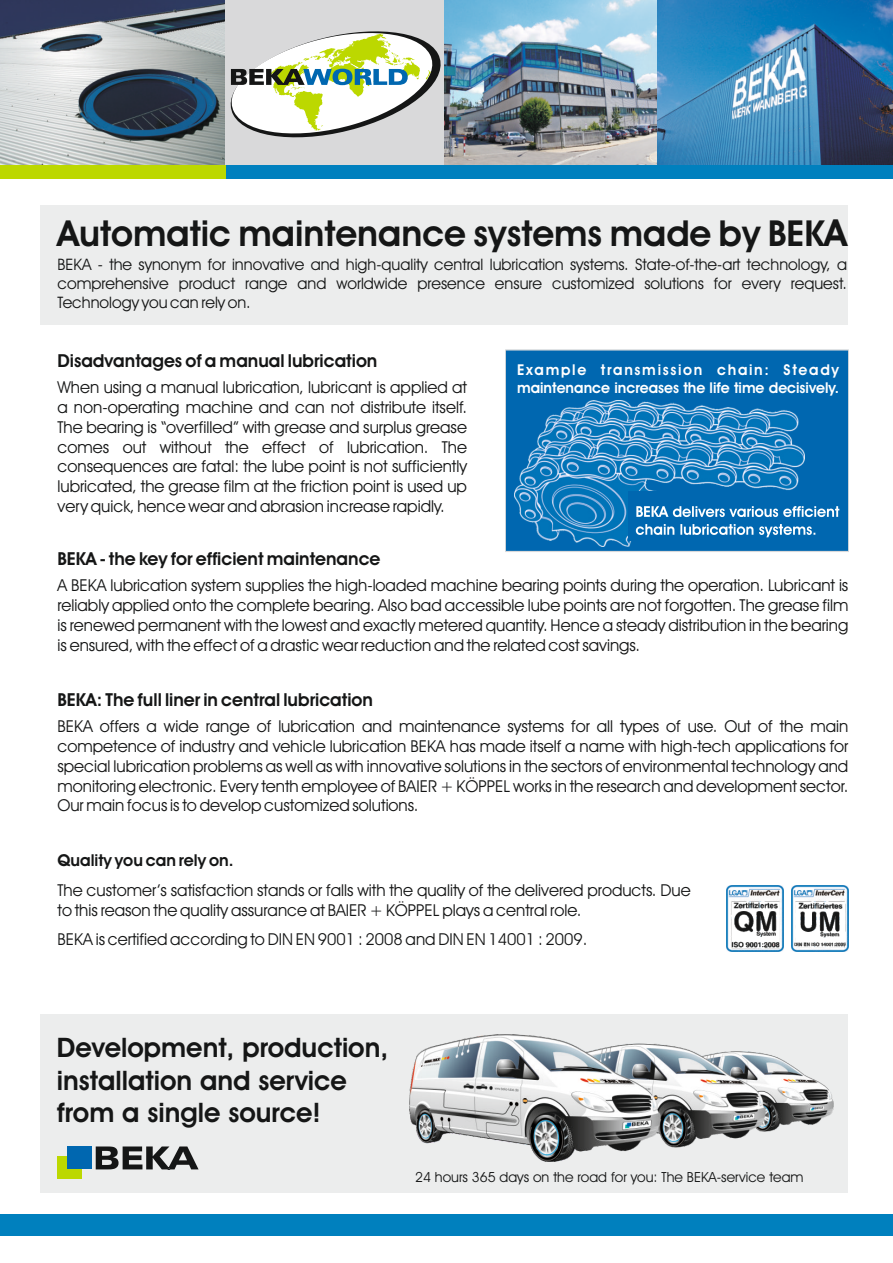
<style>
.page{position:relative;width:893px;height:1263px;background:#fff}
.page>*{position:absolute;margin:0;border:0;box-sizing:border-box;transform-origin:0 0}
.t1{font:600 36px "Avant Garde IT Cby BT";color:#151616}
.t2{font:600 27px/32.1px "Avant Garde IT Cby BT";color:#151616}
.t3{font:600 18px "Avant Garde IT Cby BT";color:#151616}
.t4{font:16.5px/19.8px "Avant Garde IT Cby BT";color:#151616;text-align:justify}
.t5{font:600 16.5px "Avant Garde IT Cby BT";color:#151616}
.t6{font:15.9px/19px "Avant Garde IT Cby BT";color:#151616;text-align:justify}
.t7{font:600 15px/17.9px "Avant Garde IT Cby BT";color:#fff}
.t8{font:13.95px "Avant Garde IT Cby BT";color:#151616}
.s1{font-size:37.5px}
</style>
<div class="page">
<div style="left:225px;top:0;width:668px;height:179px;background:#0080be"></div>
<div style="left:0;top:0;width:225px;height:179px;background:#bcd800"></div>
<img style="left:657px;top:0;width:236px;height:164px">
<img style="left:444px;top:0;width:213px;height:164px">
<img style="left:0;top:0;width:225px;height:164px">
<div style="left:225px;top:0;width:219px;height:164px;background:#d9d9da"></div>
<svg style="left:221px;top:24px;width:230px;height:120px"></svg>
<div style="left:0;top:1214px;width:893px;height:21px;background:#0080be"></div>
<div style="left:40px;top:205px;width:808px;height:119px;background:#eceded"></div>
<div style="left:40px;top:1015px;width:808px;height:178px;background:#eceded"></div>
<img style="left:409px;top:1035px;width:424px;height:126px">
<div style="left:58px;top:1157px;width:24px;height:22px;background:#bcd800"></div>
<div style="left:68px;top:1147px;width:24px;height:22px;background:#0067b0"></div>
<svg style="left:96px;top:1146px;width:103px;height:23px"></svg>
<svg style="left:505px;top:349px;width:344px;height:203px;fill:#0067b0"></svg>
<img style="left:515px;top:401px;width:289px;height:146px">
<div style="left:628px;top:491px;width:215px;height:49px;background:#0067b0"></div>
<svg style="left:636px;top:506px;width:203px;height:31px"></svg>
<img style="left:727px;top:885px;width:57px;height:66px">
<img style="left:792px;top:885px;width:56px;height:66px">
<h1 class="t1" style="left:57px;top:218px;width:791px">Automatic maintenance systems made by BEK<span class="s1">A</span></h1>
<p class="t6" style="left:57px;top:256px;width:791px">BEKA - the synonym for innovative and high-quality central lubrication systems. State-of-the-art technology, a comprehensive product range and worldwide presence ensure customized solutions for every request.<br>Technology you can rely on.</p>
<p class="t3" style="left:57px;top:353px;width:321px">Disadvantages of a manual lubrication</p>
<p class="t4" style="left:57px;top:379px;width:411px">When using a manual lubrication, lubricant is applied at a non-operating machine and can not distribute itself.<br>The bearing is “overfilled” with grease and surplus grease comes out without the effect of lubrication. The consequences are fatal: the lube point is not sufficiently lubricated, the grease film at the friction point is used up very quick, hence wear and abrasion increase rapidly.</p>
<p class="t3" style="left:57px;top:551px;width:325px">BEKA - the key for efficient maintenance</p>
<p class="t4" style="left:57px;top:577px;width:792px">A BEKA lubrication system supplies the high-loaded machine bearing points during the operation. Lubricant is reliably applied onto the complete bearing. Also bad accessible lube points are not forgotten. The grease film is renewed permanent with the lowest and exactly metered quantity. Hence a steady distribution in the bearing is ensured, with the effect of a drastic wear reduction and the related cost savings.</p>
<p class="t3" style="left:57px;top:692px;width:317px">BEKA: The full liner in central lubrication</p>
<p class="t4" style="left:57px;top:718px;width:792px">BEKA offers a wide range of lubrication and maintenance systems for all types of use. Out of the main competence of industry and vehicle lubrication BEKA has made itself a name with high-tech applications for special lubrication problems as well as with innovative solutions in the sectors of environmental technology and monitoring electronic. Every tenth employee of BAIER + KÖPPEL works in the research and development sector.<br>Our main focus is to develop customized solutions.</p>
<p class="t7" style="left:517px;top:362px;width:323px">Example transmission chain: Steady maintenance increases the life time decisively.</p>
<p class="t5" style="left:57px;top:853px;width:178px">Quality you can rely on.</p>
<p class="t4" style="left:57px;top:881px;width:635px">The customer’s satisfaction stands or falls with the quality of the delivered products. Due to this reason the quality assurance at BAIER + KÖPPEL plays a central role.</p>
<p class="t4" style="left:57px;top:931px;width:532px">BEKA is certified according to DIN EN 9001 : 2008 and DIN EN 14001 : 2009.</p>
<h2 class="t2" style="left:57px;top:1034px;width:333px">Development, production, installation and service from a single source!</h2>
<p class="t8" style="left:415px;top:1171px;width:390px">24 hours 365 days on the road for you: The BEKA-service team</p>
</div>
